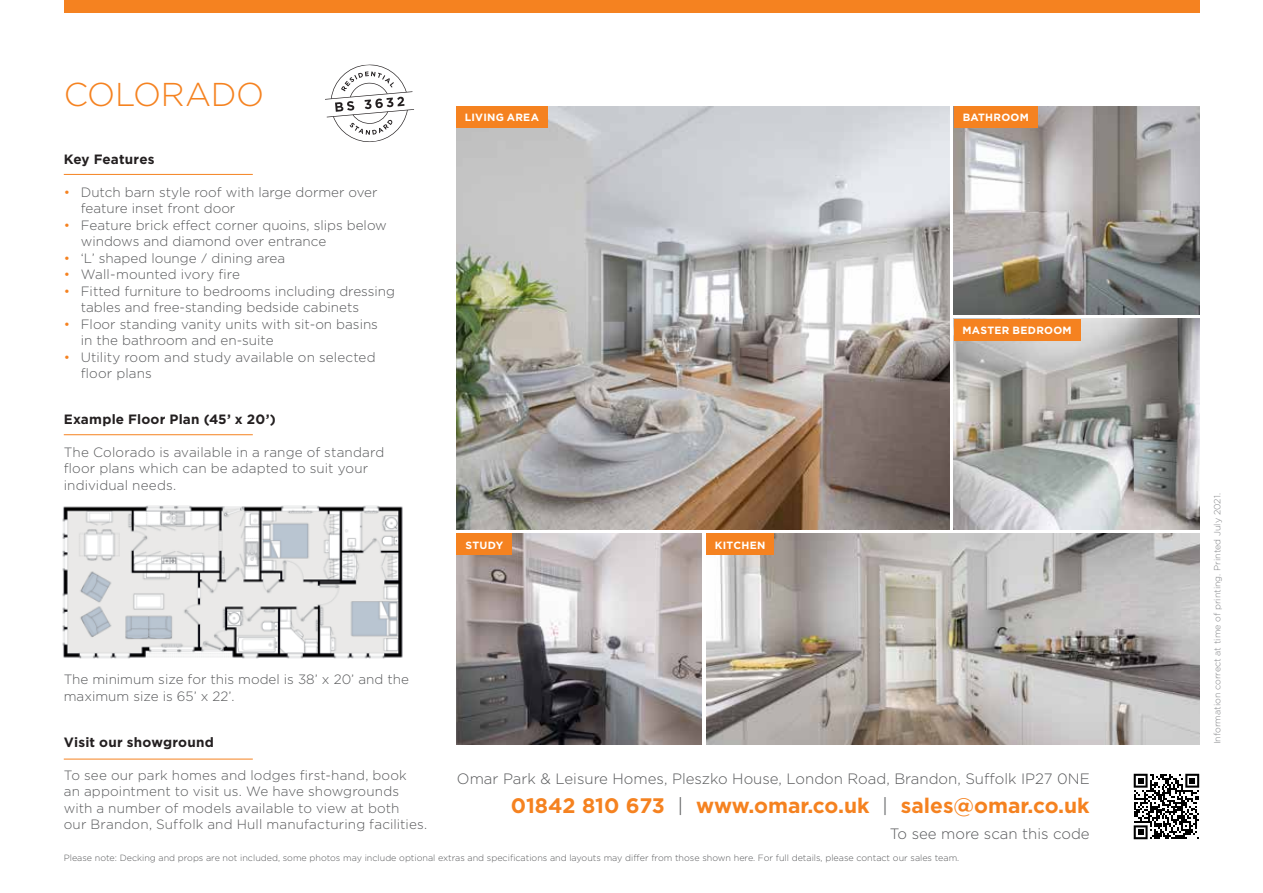
<style>
.page{position:relative;width:1263px;height:893px;background:#fff}
.page>*{position:absolute;margin:0;border:0;box-sizing:border-box;transform-origin:0 0}
.t1{font:300 33px "Gotham";letter-spacing:-.015em;color:#f58220}
.t2{font:700 21px "Gotham";color:#f58220}
.t3{font:300 15px "Gotham";color:#58595b}
.t4{font:300 13.5px/16.5px "Gotham";color:#58595b}
.t5{font:700 13.5px "Gotham";letter-spacing:.015em;color:#231f20}
.t6{font:700 10.5px "Gotham";letter-spacing:.025em;color:#fff}
.t7{font:300 9px "Gotham";color:#58595b}
.t8{font:300 9px "Gotham";color:#808285}
.s1{color:#f58220}
.s2{font-weight:300;color:#58595b}
</style>
<div class="page">
<hr style="left:64px;top:174px;width:189px;height:1px;background:#f58220">
<hr style="left:64px;top:759px;width:189px;height:1px;background:#f58220">
<img style="left:62px;top:505px;width:341px;height:154px">
<hr style="left:64px;top:434px;width:189px;height:1px;background:#f58220">
<img style="left:456px;top:106px;width:493px;height:423px">
<img style="left:456px;top:534px;width:246px;height:210px">
<img style="left:954px;top:319px;width:245px;height:210px">
<img style="left:954px;top:106px;width:245px;height:208px">
<img style="left:706px;top:534px;width:493px;height:210px">
<div style="left:64px;top:0;width:1135px;height:13px;background:#f58220"></div>
<div style="left:456px;top:106px;width:91px;height:22px;background:#f58220"></div>
<div style="left:456px;top:534px;width:56px;height:21px;background:#f58220"></div>
<div style="left:706px;top:534px;width:68px;height:21px;background:#f58220"></div>
<div style="left:954px;top:319px;width:126px;height:21px;background:#f58220"></div>
<div style="left:954px;top:106px;width:84px;height:22px;background:#f58220"></div>
<svg style="left:325px;top:64px;width:89px;height:78px"></svg>
<svg style="left:1134px;top:774px;width:65px;height:65px"></svg>
<h1 class="t1" style="left:64px;top:77px;width:202px">COLORADO</h1>
<p class="t5" style="left:64px;top:151px;width:92px">Key Features</p>
<p class="t4" style="left:81px;top:183px;width:298px;text-indent:-17px"><span class="s1">•</span> Dutch barn style roof with large dormer over feature inset front door</p>
<p class="t4" style="left:81px;top:216px;width:308px;text-indent:-17px"><span class="s1">•</span> Feature brick effect corner quoins, slips below windows and diamond over entrance</p>
<p class="t4" style="left:64px;top:249px;width:223px"><span class="s1">•</span> ‘L’ shaped lounge / dining area</p>
<p class="t4" style="left:64px;top:266px;width:178px"><span class="s1">•</span> Wall-mounted ivory fire</p>
<p class="t4" style="left:81px;top:282px;width:316px;text-indent:-17px"><span class="s1">•</span> Fitted furniture to bedrooms including dressing tables and free-standing bedside cabinets</p>
<p class="t4" style="left:81px;top:315px;width:299px;text-indent:-17px"><span class="s1">•</span> Floor standing vanity units with sit-on basins in the bathroom and en-suite</p>
<p class="t4" style="left:81px;top:348px;width:296px;text-indent:-17px"><span class="s1">•</span> Utility room and study available on selected floor plans</p>
<p class="t5" style="left:64px;top:411px;width:214px">Example Floor Plan (45’ x 20’)</p>
<p class="t4" style="left:64px;top:444px;width:322px">The Colorado is available in a range of standard floor plans which can be adapted to suit your individual needs.</p>
<p class="t4" style="left:64px;top:671px;width:347px">The minimum size for this model is 38’ x 20’ and the maximum size is 65’ x 22’.</p>
<p class="t6" style="left:465px;top:111px;width:76px">LIVING AREA</p>
<p class="t6" style="left:465px;top:539px;width:39px">STUDY</p>
<p class="t6" style="left:715px;top:539px;width:52px">KITCHEN</p>
<p class="t6" style="left:963px;top:111px;width:68px">BATHROOM</p>
<p class="t6" style="left:962px;top:324px;width:111px">MASTER BEDROOM</p>
<p class="t5" style="left:64px;top:734px;width:152px">Visit our showground</p>
<p class="t4" style="left:64px;top:766px;width:365px">To see our park homes and lodges first-hand, book<br>an appointment to visit us. We have showgrounds with a number of models available to view at both<br>our Brandon, Suffolk and Hull manufacturing facilities.</p>
<p class="t3" style="left:457px;top:771px;width:634px">Omar Park &amp; Leisure Homes, Pleszko House, London Road, Brandon, Suffolk IP27 0NE</p>
<h2 class="t2" style="left:511px;top:793px;width:580px">01842 810 673 <span class="s2">|</span> www.omar.co.uk <span class="s2">|</span> sales@omar.co.uk</h2>
<p class="t3" style="left:890px;top:826px;width:201px">To see more scan this code</p>
<p class="t7" style="left:64px;top:853px;width:897px">Please note: Decking and props are not included, some photos may include optional extras and specifications and layouts may differ from those shown here. For full details, please contact our sales team.</p>
<p class="t8" style="left:1212px;top:744px;width:252px;rotate:-90deg">Information correct at time of printing. Printed July 2021.</p>
</div>
